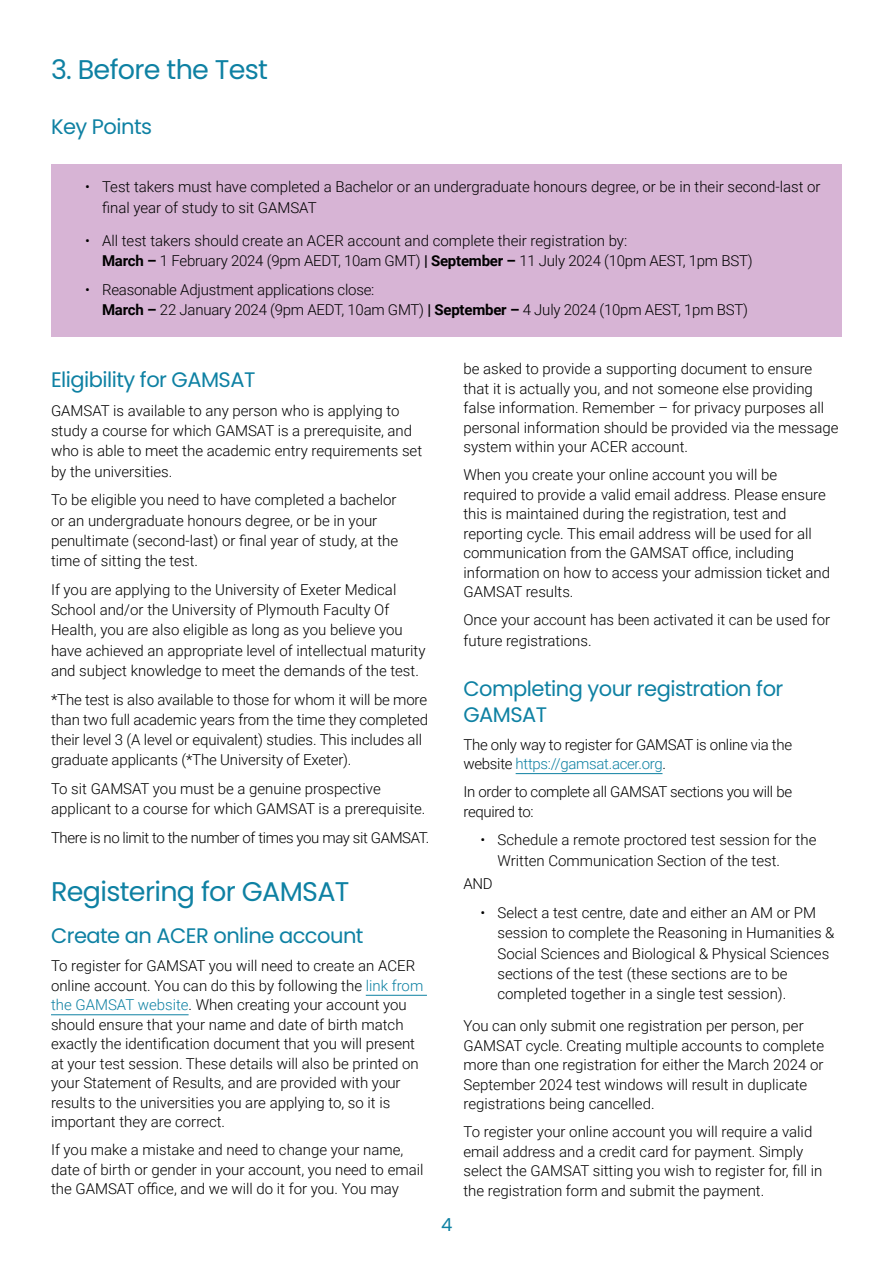
<style>
.page{position:relative;width:893px;height:1263px;background:#fff}
.page>*{position:absolute;margin:0;border:0;box-sizing:border-box;transform-origin:0 0}
.t1{font:27px "Poppins";letter-spacing:-.025em;color:#0e81a3}
.t2{font:21px/25.2px "Poppins";letter-spacing:-.025em;color:#0e81a3}
.t3{font:18px "Poppins";color:#0e81a3}
.t4{font:300 15px/19.5px "Roboto";color:#000}
.t5{font:300 15px/19.5px "Roboto";letter-spacing:-.02em;color:#000}
.t6{font:300 15px "Roboto";letter-spacing:-.025em;color:#000}
.s1{font-weight:700}
.s2{color:#0e81a3}
</style>
<div class="page">
<hr style="left:366px;top:995px;width:61px;height:1px;background:#0e81a3">
<hr style="left:51px;top:1014px;width:138px;height:1px;background:#0e81a3">
<div style="left:51px;top:164px;width:791px;height:172px;background:#d7b4d5"></div>
<hr style="left:516px;top:773px;width:146px;height:1px;background:#0e81a3">
<h1 class="t1" style="left:51px;top:54px;width:219px">3. Before the Test</h1>
<h2 class="t2" style="left:51px;top:114px;width:103px">Key Points</h2>
<p class="t4" style="left:102px;top:176px;width:720px;line-height:20.2px;text-indent:-17px">• Test takers must have completed a Bachelor or an undergraduate honours degree, or be in their second-last or final year of study to sit GAMSAT</p>
<p class="t4" style="left:102px;top:230px;width:652px;line-height:20.2px;text-indent:-17px">• All test takers should create an ACER account and complete their registration by:<br><span class="s1">March –</span> 1 February 2024 (9pm AEDT, 10am GMT) <span class="s1">| September –</span> 11 July 2024 (10pm AEST, 1pm BST)</p>
<p class="t4" style="left:102px;top:279px;width:647px;line-height:20.2px;text-indent:-17px">• Reasonable Adjustment applications close:<br><span class="s1">March –</span> 22 January 2024 (9pm AEDT, 10am GMT) <span class="s1">| September –</span> 4 July 2024 (10pm AEST, 1pm BST)</p>
<h2 class="t2" style="left:51px;top:367px;width:206px">Eligibility for GAMSAT</h2>
<p class="t4" style="left:51px;top:400px;width:373px;line-height:20.2px">GAMSAT is available to any person who is applying to study a course for which GAMSAT is a prerequisite, and who is able to meet the academic entry requirements set by the universities.</p>
<p class="t4" style="left:51px;top:489px;width:349px;line-height:20.2px">To be eligible you need to have completed a bachelor or an undergraduate honours degree, or be in your penultimate (second-last) or final year of study, at the time of sitting the test.</p>
<p class="t4" style="left:51px;top:579px;width:376px;line-height:20.2px">If you are applying to the University of Exeter Medical School and/or the University of Plymouth Faculty Of Health, you are also eligible as long as you believe you have achieved an appropriate level of intellectual maturity and subject knowledge to meet the demands of the test.</p>
<p class="t4" style="left:51px;top:689px;width:379px;line-height:20.2px">*The test is also available to those for whom it will be more than two full academic years from the time they completed their level 3 (A level or equivalent) studies. This includes all graduate applicants (*The University of Exeter).</p>
<p class="t4" style="left:51px;top:778px;width:376px;line-height:20.2px">To sit GAMSAT you must be a genuine prospective applicant to a course for which GAMSAT is a prerequisite.</p>
<p class="t6" style="left:51px;top:827px;width:380px">There is no limit to the number of times you may sit GAMSAT.</p>
<h1 class="t1" style="left:51px;top:876px;width:300px">Registering for GAMSAT</h1>
<h2 class="t2" style="left:51px;top:923px;width:314px">Create an ACER online account</h2>
<p class="t4" style="left:51px;top:956px;width:374px">To register for GAMSAT you will need to create an ACER online account. You can do this by following the <span class="s2">link from the GAMSAT website</span>. When creating your account you should ensure that your name and date of birth match exactly the identification document that you will present at your test session. These details will also be printed on your Statement of Results, and are provided with your results to the universities you are applying to, so it is important they are correct.</p>
<p class="t4" style="left:51px;top:1140px;width:374px">If you make a mistake and need to change your name, date of birth or gender in your account, you need to email the GAMSAT office, and we will do it for you. You may</p>
<p class="t3" style="left:441px;top:1214px;width:13px">4</p>
<p class="t4" style="left:463px;top:359px;width:376px">be asked to provide a supporting document to ensure that it is actually you, and not someone else providing false information. Remember – for privacy purposes all personal information should be provided via the message system within your ACER account.</p>
<p class="t4" style="left:463px;top:465px;width:368px">When you create your online account you will be required to provide a valid email address. Please ensure this is maintained during the registration, test and reporting cycle. This email address will be used for all communication from the GAMSAT office, including information on how to access your admission ticket and GAMSAT results.</p>
<p class="t4" style="left:463px;top:609px;width:368px;line-height:20.2px">Once your account has been activated it can be used for future registrations.</p>
<h2 class="t2" style="left:463px;top:676px;width:321px">Completing your registration for<br>GAMSAT</h2>
<p class="t5" style="left:463px;top:734px;width:330px">The only way to register for GAMSAT is online via the website <span class="s2">https://gamsat.acer.org</span>.</p>
<p class="t5" style="left:463px;top:781px;width:330px">In order to complete all GAMSAT sections you will be required to:</p>
<p class="t4" style="left:497px;top:829px;width:320px;line-height:20.2px;text-indent:-17px">• Schedule a remote proctored test session for the<br>Written Communication Section of the test.</p>
<p class="t4" style="left:463px;top:874px;width:31px">AND</p>
<p class="t4" style="left:497px;top:902px;width:338px;line-height:20.2px;text-indent:-17px">• Select a test centre, date and either an AM or PM session to complete the Reasoning in Humanities &amp; Social Sciences and Biological &amp; Physical Sciences sections of the test (these sections are to be completed together in a single test session).</p>
<p class="t4" style="left:463px;top:1016px;width:362px">You can only submit one registration per person, per GAMSAT cycle. Creating multiple accounts to complete more than one registration for either the March 2024 or September 2024 test windows will result in duplicate registrations being cancelled.</p>
<p class="t4" style="left:463px;top:1122px;width:360px">To register your online account you will require a valid email address and a credit card for payment. Simply select the GAMSAT sitting you wish to register for, fill in the registration form and submit the payment.</p>
</div>
